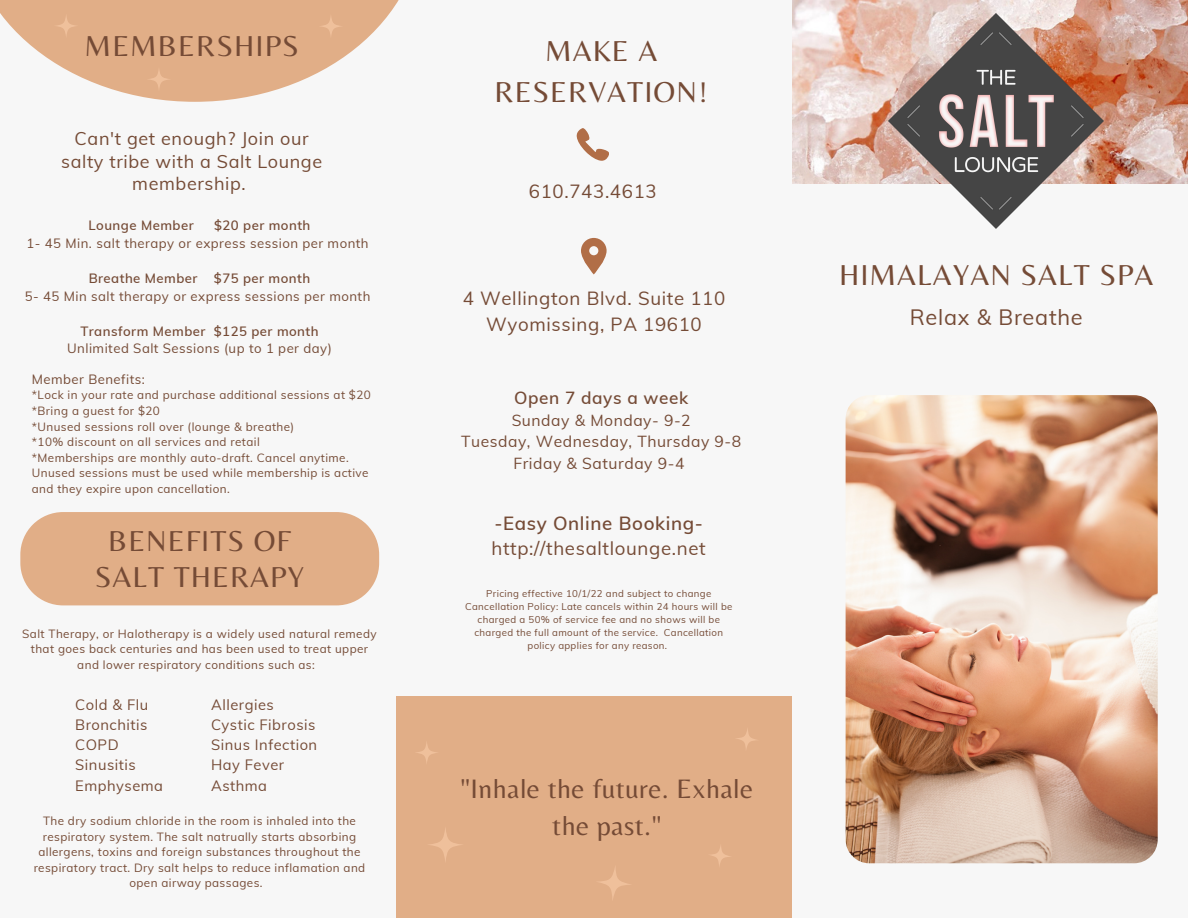
<style>
.page{position:relative;width:1188px;height:918px;background:#f7f7f7}
.page>*{position:absolute;margin:0;border:0;box-sizing:border-box;transform-origin:0 0}
.t1{font:30px/41.7px "Belleza";letter-spacing:.035em;color:#754b36;text-align:center}
.t2{font:27.75px/37.2px "Belleza";letter-spacing:.015em;color:#754b36;text-align:center}
.t3{font:21.75px "Muli";letter-spacing:.035em;color:#754b36}
.t4{font:18.75px/25.8px "Muli";letter-spacing:.035em;color:#754b36;text-align:center}
.t5{font:18.6px "Muli";letter-spacing:.035em;color:#754b36}
.t6{font:600 18.6px "Muli";letter-spacing:.035em;color:#754b36}
.t7{font:18px/22.5px "Muli";letter-spacing:.035em;color:#754b36;text-align:center}
.t8{font:600 17.1px "Muli";letter-spacing:.035em;color:#754b36}
.t9{font:15.6px/21.3px "Muli";letter-spacing:.035em;color:#754b36;text-align:center}
.t10{font:14.7px/20.2px "Muli";letter-spacing:.035em;color:#754b36}
.t11{font:13.2px "Muli";letter-spacing:.035em;color:#754b36}
.t12{font:600 13.2px "Muli";letter-spacing:.035em;color:#754b36}
.t13{font:11.7px/15.6px "Muli";letter-spacing:.035em;color:#754b36;text-align:center}
.t14{font:9.75px/12.9px "Muli";letter-spacing:.035em;color:#754b36;text-align:center}
</style>
<div class="page">
<div style="left:396px;top:697px;width:396px;height:221px;background:#e1ae87"></div>
<svg style="left:577px;top:128px;width:31px;height:33px"></svg>
<svg style="left:581px;top:238px;width:26px;height:36px"></svg>
<svg style="left:600px;top:867px;width:30px;height:33px"></svg>
<svg style="left:429px;top:828px;width:33px;height:33px"></svg>
<svg style="left:711px;top:846px;width:19px;height:20px"></svg>
<svg style="left:737px;top:729px;width:19px;height:19px"></svg>
<svg style="left:416px;top:742px;width:21px;height:21px"></svg>
<img style="left:792px;top:0;width:396px;height:183px">
<img style="left:889px;top:14px;width:214px;height:215px">
<img style="left:846px;top:395px;width:312px;height:468px;border-radius:24px">
<div style="left:20px;top:512px;width:359px;height:93px;background:#e1ae87"></div>
<svg style="left:0;top:0;width:399px;height:102px"></svg>
<h1 class="t1" style="left:85px;top:25px;width:216px">MEMBERSHIPS</h1>
<h3 class="t7" style="left:61px;top:127px;width:263px">Can't get enough? Join our salty tribe with a Salt Lounge membership.</h3>
<p class="t12" style="left:89px;top:217px;width:107px">Lounge Member</p>
<p class="t12" style="left:214px;top:217px;width:98px">$20 per month</p>
<p class="t11" style="left:26px;top:235px;width:344px">1- 45 Min. salt therapy or express session per month</p>
<p class="t12" style="left:89px;top:270px;width:223px">Breathe Member $75 per month</p>
<p class="t11" style="left:25px;top:287px;width:347px">5- 45 Min salt therapy or express sessions per month</p>
<p class="t12" style="left:80px;top:322px;width:240px">Transform Member $125 per month</p>
<p class="t11" style="left:67px;top:340px;width:266px">Unlimited Salt Sessions (up to 1 per day)</p>
<p class="t11" style="left:32px;top:371px;width:115px">Member Benefits:</p>
<p class="t13" style="left:32px;top:387px;width:340px;text-align:left">*Lock in your rate and purchase additional sessions at $20 *Bring a guest for $20<br>*Unused sessions roll over (lounge &amp; breathe)<br>*10% discount on all services and retail<br>*Memberships are monthly auto-draft. Cancel anytime.<br>Unused sessions must be used while membership is active and they expire upon cancellation.</p>
<h1 class="t1" style="left:95px;top:523px;width:211px;line-height:36px">BENEFITS OF<br>SALT THERAPY</h1>
<p class="t13" style="left:22px;top:626px;width:356px">Salt Therapy, or Halotherapy is a widely used natural remedy that goes back centuries and has been used to treat upper and lower respiratory conditions such as:</p>
<p class="t10" style="left:75px;top:694px;width:89px">Cold &amp; Flu<br>Bronchitis<br>COPD<br>Sinusitis<br>Emphysema</p>
<p class="t10" style="left:211px;top:694px;width:108px">Allergies<br>Cystic Fibrosis<br>Sinus Infection<br>Hay Fever<br>Asthma</p>
<p class="t13" style="left:34px;top:813px;width:333px">The dry sodium chloride in the room is inhaled into the respiratory system. The salt natrually starts absorbing allergens, toxins and foreign substances throughout the respiratory tract. Dry salt helps to reduce inflamation and open airway passages.</p>
<h1 class="t1" style="left:494px;top:29px;width:215px">MAKE A<br>RESERVATION!</h1>
<h3 class="t4" style="left:529px;top:178px;width:129px">610.743.4613</h3>
<h3 class="t4" style="left:463px;top:285px;width:264px">4 Wellington Blvd. Suite 110<br>Wyomissing, PA 19610</h3>
<h3 class="t8" style="left:514px;top:386px;width:176px">Open 7 days a week</h3>
<h3 class="t9" style="left:461px;top:409px;width:282px">Sunday &amp; Monday- 9-2<br>Tuesday, Wednesday, Thursday 9-8<br>Friday &amp; Saturday 9-4</h3>
<h3 class="t6" style="left:494px;top:511px;width:210px">-Easy Online Booking-</h3>
<h3 class="t5" style="left:491px;top:537px;width:216px">http://thesaltlounge.net</h3>
<p class="t14" style="left:465px;top:587px;width:269px">Pricing effective 10/1/22 and subject to change Cancellation Policy: Late cancels within 24 hours will be charged a 50% of service fee and no shows will be charged the full amount of the service. Cancellation policy applies for any reason.</p>
<h2 class="t2" style="left:461px;top:770px;width:294px">"Inhale the future. Exhale the past."</h2>
<h1 class="t1" style="left:839px;top:254px;width:316px">HIMALAYAN SALT SPA</h1>
<h3 class="t3" style="left:910px;top:303px;width:175px">Relax &amp; Breathe</h3>
</div>
